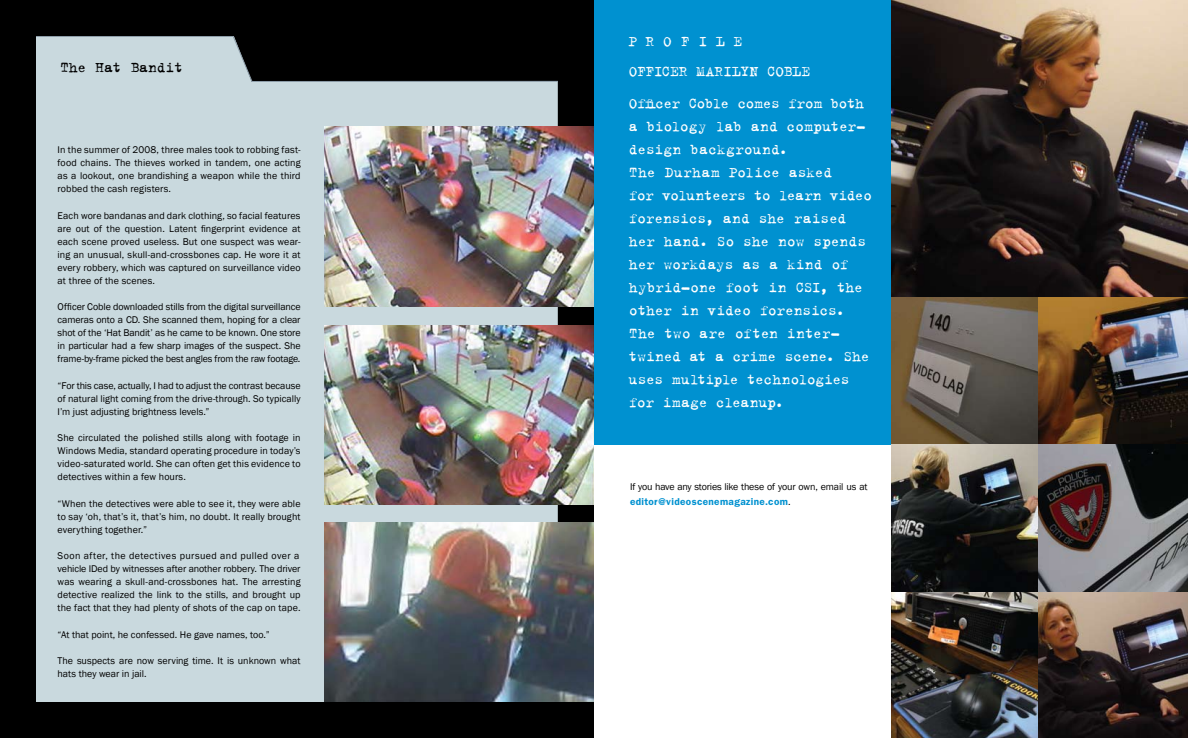
<style>
.page{position:relative;width:1188px;height:738px;background:#fff}
.page>*{position:absolute;margin:0;border:0;box-sizing:border-box;transform-origin:0 0}
.t1{font:16px/23px "Trixie";letter-spacing:-.01em;color:#fff}
.t2{font:16px/32px "Trixie";letter-spacing:-.035em;color:#fff}
.t3{font:16px "Trixie";color:#000}
.t4{font:10px/13px "Franklin Gothic";letter-spacing:.005em;color:#000;text-align:justify}
.t5{font:10px/15px "Franklin Gothic";letter-spacing:-.015em;color:#000}
.s1{font-weight:600;color:#0091d0}
</style>
<div class="page">
<div style="left:0;top:0;width:594px;height:738px;background:#000"></div>
<div style="left:36px;top:83px;width:522px;height:619px;background:#c9d9de"></div>
<svg style="left:36px;top:36px;width:522px;height:47px"></svg>
<img style="left:325px;top:126px;width:269px;height:180px">
<img style="left:324px;top:325px;width:270px;height:180px">
<img style="left:324px;top:522px;width:270px;height:180px">
<img style="left:891px;top:0;width:297px;height:738px">
<div style="left:594px;top:0;width:297px;height:445px;background:#0091d0"></div>
<h1 class="t3" style="left:60px;top:57px;width:125px">The Hat Bandit</h1>
<p class="t4" style="left:58px;top:143px;width:245px">In the summer of 2008, three males took to robbing fast&shy;food chains. The thieves worked in tandem, one acting as a lookout, one brandishing a weapon while the third robbed the cash registers.</p>
<p class="t4" style="left:58px;top:209px;width:245px">Each wore bandanas and dark clothing, so facial features are out of the question. Latent fingerprint evidence at each scene proved useless. But one suspect was wear&shy;ing an unusual, skull-and-crossbones cap. He wore it at every robbery, which was captured on surveillance video at three of the scenes.</p>
<p class="t4" style="left:58px;top:300px;width:245px">Officer Coble downloaded stills from the digital surveillance cameras onto a CD. She scanned them, hoping for a clear shot of the ‘Hat Bandit’ as he came to be known. One store in particular had a few sharp images of the suspect. She frame-by-frame picked the best angles from the raw footage.</p>
<p class="t4" style="left:58px;top:379px;width:245px">“For this case, actually, I had to adjust the contrast because of natural light coming from the drive-through. So typically I’m just adjusting brightness levels.”</p>
<p class="t4" style="left:58px;top:431px;width:245px">She circulated the polished stills along with footage in Windows Media, standard operating procedure in today’s video-saturated world. She can often get this evidence to detectives within a few hours.</p>
<p class="t4" style="left:58px;top:497px;width:245px">“When the detectives were able to see it, they were able to say ‘oh, that’s it, that’s him, no doubt. It really brought everything together.”</p>
<p class="t4" style="left:58px;top:549px;width:245px;text-align:left">Soon after, the detectives pursued and pulled over a vehicle IDed by witnesses after another robbery. The driver was wearing a skull-and-crossbones hat. The arresting detective realized the link to the stills, and brought up the fact that they had plenty of shots of the cap on tape.</p>
<p class="t4" style="left:58px;top:628px;width:214px">“At that point, he confessed. He gave names, too.”</p>
<p class="t4" style="left:58px;top:654px;width:245px">The suspects are now serving time. It is unknown what hats they wear in jail.</p>
<h1 class="t1" style="left:628px;top:26px;width:116px;line-height:30px">P R O F I L E<br>Officer</h1>
<h1 class="t2" style="left:629px;top:55px;width:236px;text-indent:112px">yn Coble<br>Officer Coble comes from both</h1>
<p class="t1" style="left:629px;top:114px;width:244px">a biology lab and computer&shy;design background.<br>The Durham Police asked<br>for volunteers to learn video forensics, and she raised her hand. So she now spends her workdays as a kind of hybrid–one foot in CSI, the other in video forensics.<br>The two are often inter&shy;twined at a crime scene. She uses multiple technologies for image cleanup.</p>
<h1 class="t1" style="left:696px;top:59px;width:20px">Maril</h1>
<p class="t5" style="left:630px;top:480px;width:239px">If you have any stories like these of your own, email us at <span class="s1">editor@videoscenemagazine.com</span>.</p>
</div>
